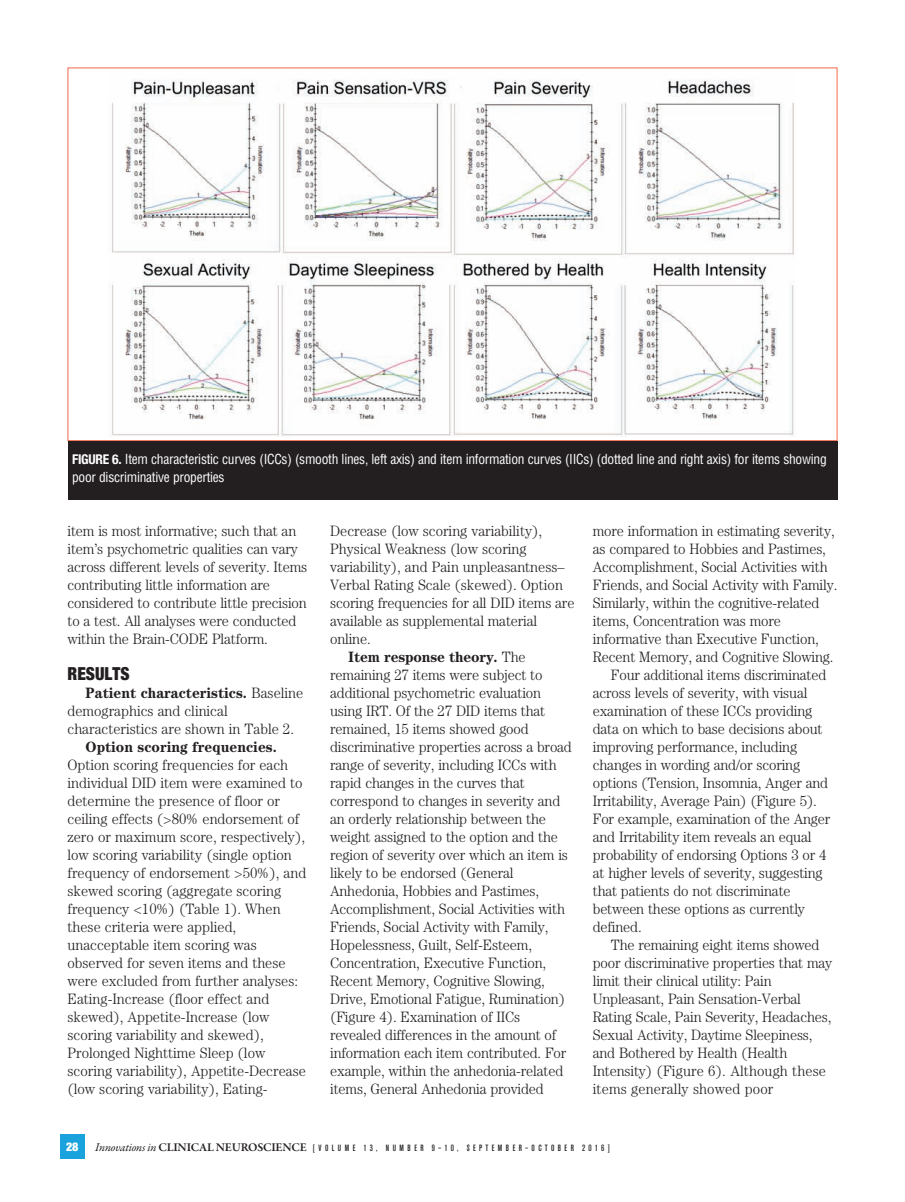
<style>
.page{position:relative;width:905px;height:1202px;background:#fff}
.page>*{position:absolute;margin:0;border:0;box-sizing:border-box;transform-origin:0 0}
.t1{font:900 condensed 18px "Helvetica Neue LT Std";color:#231f20;scale:.95 1}
.t2{font:300 15px/18px "Century Std";letter-spacing:-.01em;color:#231f20;scale:.95 1}
.t3{font:300 15px "Century Std";letter-spacing:.01em;color:#231f20;scale:.95 1}
.t4{font:700 15px "Century Std";color:#231f20;scale:.95 1}
.t5{font:condensed 13.5px/18px "Helvetica";letter-spacing:-.02em;color:#fff}
.t6{font:900 condensed 12px "Helvetica Neue LT Std";color:#fff}
.t7{font:500 condensed 9px "Akzidenz Grotesk BE";letter-spacing:.39em;color:#231f20}
.s1{font-family:"Helvetica Neue LT Std";font-weight:700}
.s2{font-weight:700}
.s3{font-weight:300}
.s4{font-family:"Garamond Premr Pro";font-weight:400;font-style:italic;font-stretch:normal;font-size:12px}
.s5{font-family:"Garamond Premr Pro";font-weight:600;font-stretch:normal;font-size:12px}
</style>
<div class="page">
<div style="left:60px;top:1134px;width:24px;height:25px;background:#1aa2dc"></div>
<img style="left:112px;top:79px;width:682px;height:357px">
<div style="left:68px;top:441px;width:769px;height:58px;background:#231f20"></div>
<p class="t5" style="left:72px;top:450px;width:756px"><span class="s1">FIGURE 6.</span> Item characteristic curves (ICCs) (smooth lines, left axis) and item information curves (IICs) (dotted line and right axis) for items showing poor discriminative properties</p>
<p class="t2" style="left:68px;top:523px;width:254px">item is most informative; such that an item’s psychometric qualities can vary across different levels of severity. Items contributing little information are considered to contribute little precision to a test. All analyses were conducted within the Brain-CODE Platform.</p>
<p class="t1" style="left:68px;top:667px;width:67px">RESULTS</p>
<p class="t2" style="left:67px;top:685px;width:250px;text-indent:18px"><span class="s2">Patient characteristics.</span> Baseline demographics and clinical characteristics are shown in Table 2.</p>
<p class="t4" style="left:86px;top:741px;width:203px">Option scoring frequencies.</p>
<p class="t2" style="left:67px;top:757px;width:253px">Option scoring frequencies for each individual DID item were examined to determine the presence of floor or ceiling effects (&gt;80% endorsement of zero or maximum score, respectively), low scoring variability (single option frequency of endorsement &gt;50%), and skewed scoring (aggregate scoring frequency &lt;10%) (Table 1). When these criteria were applied, unacceptable item scoring was observed for seven items and these were excluded from further analyses:<br>Eating-Increase (floor effect and skewed), Appetite-Increase (low scoring variability and skewed), Prolonged Nighttime Sleep (low scoring variability), Appetite-Decrease (low scoring variability), Eating-</p>
<p class="t2" style="left:330px;top:523px;width:225px">Decrease (low scoring variability),</p>
<p class="t2" style="left:330px;top:541px;width:208px">Physical Weakness (low scoring</p>
<p class="t2" style="left:330px;top:559px;width:248px">variability), and Pain unpleasantness–</p>
<p class="t2" style="left:330px;top:577px;width:246px">Verbal Rating Scale (skewed). Option</p>
<p class="t2" style="left:330px;top:595px;width:259px">scoring frequencies for all DID items are</p>
<p class="t2" style="left:330px;top:613px;width:219px">available as supplemental material</p>
<p class="t2" style="left:330px;top:631px;width:44px">online.</p>
<p class="t4" style="left:348px;top:651px;width:188px">Item response theory. <span class="s3">The</span></p>
<p class="t2" style="left:330px;top:667px;width:225px">remaining 27 items were subject to</p>
<p class="t2" style="left:330px;top:685px;width:223px">additional psychometric evaluation</p>
<p class="t2" style="left:330px;top:703px;width:228px">using IRT. Of the 27 DID items that</p>
<p class="t2" style="left:330px;top:721px;width:210px">remained, 15 items showed good</p>
<p class="t2" style="left:330px;top:739px;width:256px">discriminative properties across a broad</p>
<p class="t2" style="left:330px;top:757px;width:240px">range of severity, including ICCs with</p>
<p class="t2" style="left:330px;top:775px;width:206px">rapid changes in the curves that</p>
<p class="t2" style="left:330px;top:793px;width:244px">correspond to changes in severity and</p>
<p class="t2" style="left:330px;top:811px;width:229px">an orderly relationship between the</p>
<p class="t2" style="left:330px;top:829px;width:241px">weight assigned to the option and the</p>
<p class="t2" style="left:330px;top:847px;width:252px">region of severity over which an item is</p>
<p class="t2" style="left:330px;top:865px;width:195px">likely to be endorsed (General</p>
<p class="t2" style="left:330px;top:883px;width:221px">Anhedonia, Hobbies and Pastimes,</p>
<p class="t2" style="left:330px;top:901px;width:248px">Accomplishment, Social Activities with</p>
<p class="t2" style="left:330px;top:919px;width:231px">Friends, Social Activity with Family,</p>
<p class="t2" style="left:330px;top:937px;width:214px">Hopelessness, Guilt, Self-Esteem,</p>
<p class="t2" style="left:330px;top:955px;width:229px">Concentration, Executive Function,</p>
<p class="t2" style="left:330px;top:973px;width:227px">Recent Memory, Cognitive Slowing,</p>
<p class="t2" style="left:330px;top:991px;width:249px">Drive, Emotional Fatigue, Rumination)</p>
<p class="t2" style="left:330px;top:1009px;width:202px">(Figure 4). Examination of IICs</p>
<p class="t2" style="left:330px;top:1027px;width:239px">revealed differences in the amount of</p>
<p class="t2" style="left:330px;top:1045px;width:250px">information each item contributed. For</p>
<p class="t2" style="left:330px;top:1063px;width:247px">example, within the anhedonia-related</p>
<p class="t2" style="left:330px;top:1081px;width:226px">items, General Anhedonia provided</p>
<p class="t2" style="left:592px;top:523px;width:256px">more information in estimating severity,</p>
<p class="t2" style="left:592px;top:541px;width:247px">as compared to Hobbies and Pastimes,</p>
<p class="t2" style="left:592px;top:559px;width:248px">Accomplishment, Social Activities with</p>
<p class="t2" style="left:592px;top:577px;width:259px">Friends, and Social Activity with Family.</p>
<p class="t2" style="left:592px;top:595px;width:240px">Similarly, within the cognitive-related</p>
<p class="t2" style="left:592px;top:613px;width:200px">items, Concentration was more</p>
<p class="t2" style="left:592px;top:631px;width:239px">informative than Executive Function,</p>
<p class="t2" style="left:592px;top:649px;width:255px">Recent Memory, and Cognitive Slowing.</p>
<p class="t2" style="left:611px;top:667px;width:228px">Four additional items discriminated</p>
<p class="t2" style="left:592px;top:685px;width:227px">across levels of severity, with visual</p>
<p class="t2" style="left:592px;top:703px;width:232px">examination of these ICCs providing</p>
<p class="t2" style="left:592px;top:721px;width:243px">data on which to base decisions about</p>
<p class="t2" style="left:592px;top:739px;width:217px">improving performance, including</p>
<p class="t2" style="left:592px;top:757px;width:220px">changes in wording and/or scoring</p>
<p class="t2" style="left:592px;top:775px;width:249px">options (Tension, Insomnia, Anger and</p>
<p class="t2" style="left:592px;top:793px;width:237px">Irritability, Average Pain) (Figure 5).</p>
<p class="t2" style="left:592px;top:811px;width:251px">For example, examination of the Anger</p>
<p class="t2" style="left:592px;top:829px;width:231px">and Irritability item reveals an equal</p>
<p class="t2" style="left:592px;top:847px;width:247px">probability of endorsing Options 3 or 4</p>
<p class="t2" style="left:592px;top:865px;width:243px">at higher levels of severity, suggesting</p>
<p class="t2" style="left:592px;top:883px;width:210px">that patients do not discriminate</p>
<p class="t2" style="left:592px;top:901px;width:225px">between these options as currently</p>
<p class="t2" style="left:592px;top:919px;width:53px">defined.</p>
<p class="t2" style="left:611px;top:937px;width:221px">The remaining eight items showed</p>
<p class="t2" style="left:592px;top:955px;width:253px">poor discriminative properties that may</p>
<p class="t2" style="left:592px;top:973px;width:190px">limit their clinical utility: Pain</p>
<p class="t2" style="left:592px;top:991px;width:221px">Unpleasant, Pain Sensation-Verbal</p>
<p class="t2" style="left:592px;top:1009px;width:253px">Rating Scale, Pain Severity, Headaches,</p>
<p class="t2" style="left:592px;top:1027px;width:233px">Sexual Activity, Daytime Sleepiness,</p>
<p class="t2" style="left:592px;top:1045px;width:206px">and Bothered by Health (Health</p>
<p class="t3" style="left:592px;top:1065px;width:247px">Intensity) (Figure 6). Although these</p>
<p class="t3" style="left:592px;top:1083px;width:192px">items generally showed poor</p>
<p class="t6" style="left:66px;top:1142px;width:14px">28</p>
<p class="t7" style="left:95px;top:1144px;width:516px"><span class="s4">Innovations in</span><span class="s5">CLINICAL NEUROSCIENCE</span> [VOLUME 13, NUMBER 9–10, SEPTEMBER–OCTOBER 2016]</p>
</div>
